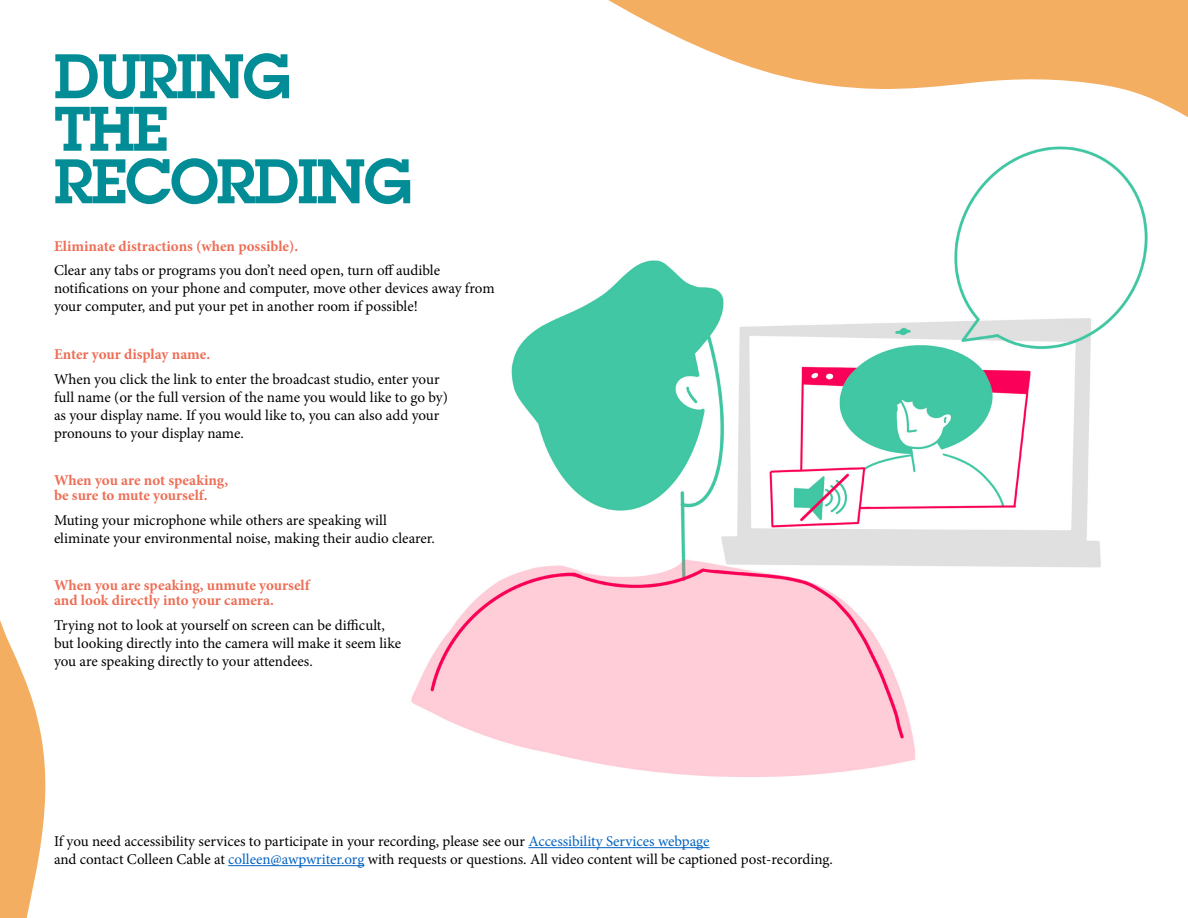
<style>
.page{position:relative;width:1188px;height:918px;background:#fff}
.page>*{position:absolute;margin:0;border:0;box-sizing:border-box;transform-origin:0 0}
.t1{font:600 61.5px/52.5px "Lubalin Graph Std";letter-spacing:-.03em;color:#018c96}
.t2{font:15px/18px "Minion Pro";color:#000}
.t3{font:700 15px/15px "Minion Pro";color:#ed6e56}
.s1{color:#0563c1}
</style>
<div class="page">
<img style="left:411px;top:153px;width:737px;height:624px">
<svg style="left:0;top:620px;width:46px;height:298px"></svg>
<hr style="left:528px;top:847px;width:182px;height:1px;background:#0563c1">
<hr style="left:228px;top:865px;width:136px;height:1px;background:#0563c1">
<svg style="left:608px;top:0;width:580px;height:153px"></svg>
<h1 class="t1" style="left:54px;top:49px;width:359px">DURING<br>THE<br>RECORDING</h1>
<p class="t3" style="left:54px;top:238px;width:246px">Eliminate distractions (when possible).</p>
<p class="t2" style="left:54px;top:262px;width:442px">Clear any tabs or programs you don’t need open, turn off audible notifications on your phone and computer, move other devices away from your computer, and put your pet in another room if possible!</p>
<p class="t3" style="left:54px;top:346px;width:158px">Enter your display name.</p>
<p class="t2" style="left:54px;top:370px;width:395px">When you click the link to enter the broadcast studio, enter your full name (or the full version of the name you would like to go by) as your display name. If you would like to, you can also add your pronouns to your display name.</p>
<p class="t3" style="left:54px;top:472px;width:176px">When you are not speaking, be sure to mute yourself.</p>
<p class="t2" style="left:54px;top:511px;width:382px">Muting your microphone while others are speaking will eliminate your environmental noise, making their audio clearer.</p>
<p class="t3" style="left:54px;top:578px;width:257px">When you are speaking, unmute yourself and look directly into your camera.</p>
<p class="t2" style="left:54px;top:616px;width:349px">Trying not to look at yourself on screen can be difficult, but looking directly into the camera will make it seem like you are speaking directly to your attendees.</p>
<p class="t2" style="left:54px;top:832px;width:780px">If you need accessibility services to participate in your recording, please see our <span class="s1">Accessibility Services webpage<br></span>and contact Colleen Cable at <span class="s1">colleen@awpwriter.org</span> with requests or questions. All video content will be captioned post-recording.</p>
</div>
